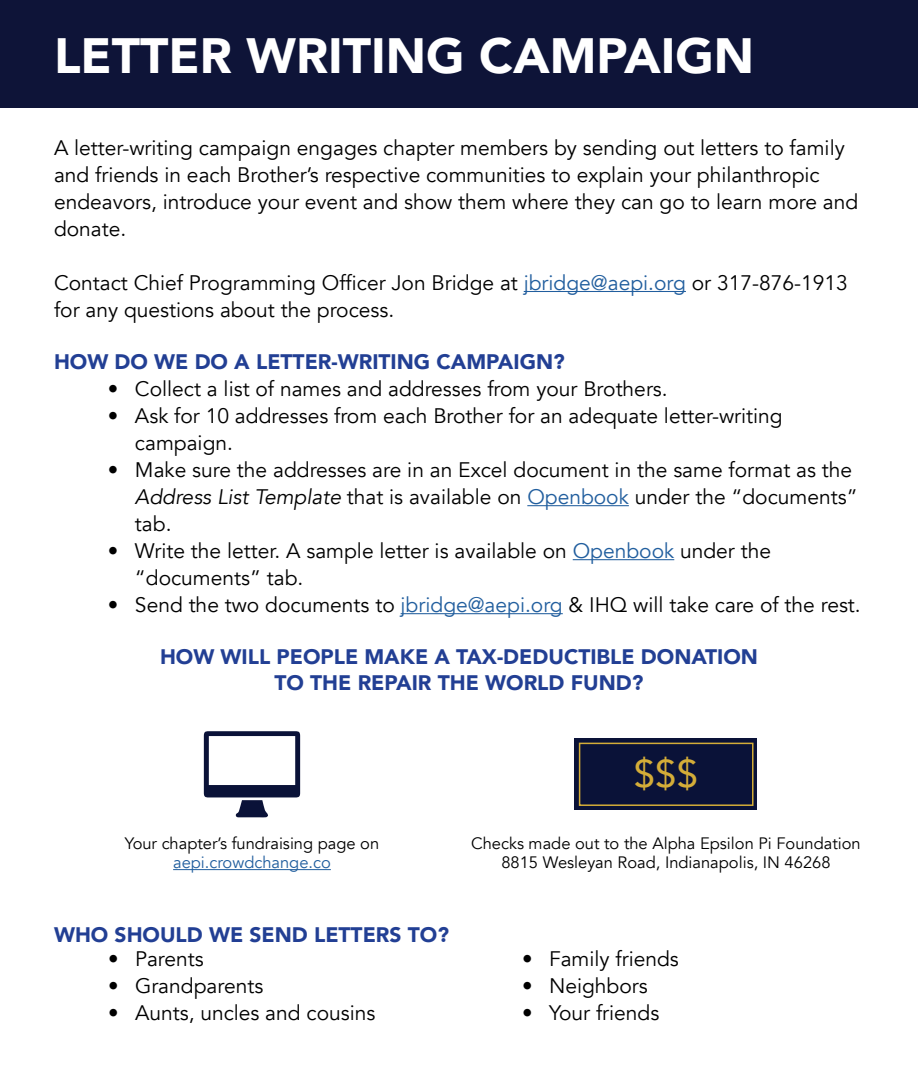
<style>
.page{position:relative;width:918px;height:1080px;background:#fff}
.page>*{position:absolute;margin:0;border:0;box-sizing:border-box;transform-origin:0 0}
.t1{font:900 49.5px "Avenir";color:#fff}
.t2{font:38.7px "Avenir";color:#d4ad38}
.t3{font:21px/27px "Avenir";color:#000}
.t4{font:900 21px/25.2px "Avenir";color:#223f94;text-align:center}
.t5{font:16.5px/19.5px "Avenir";color:#000;text-align:center}
.t6{font:16.5px "Avenir";color:#215e9e}
.s1{color:#215e9e}
.s2{font-style:italic}
</style>
<div class="page">
<div style="left:0;top:0;width:918px;height:108px;background:#0e1438"></div>
<hr style="left:524px;top:291px;width:162px;height:1px;background:#215e9e">
<hr style="left:527px;top:505px;width:102px;height:1px;background:#215e9e">
<hr style="left:573px;top:559px;width:101px;height:1px;background:#215e9e">
<hr style="left:401px;top:613px;width:162px;height:1px;background:#215e9e">
<svg style="left:204px;top:731px;width:96px;height:86px"></svg>
<div style="left:575px;top:739px;width:182px;height:71px;background:#0a1238"></div>
<div style="left:579px;top:743px;width:175px;height:63px;border:2px solid #d4ad38"></div>
<hr style="left:173px;top:869px;width:158px;height:1px;background:#215e9e">
<hr style="left:917px;top:54px;width:1px;height:108px;background:#d3ae32">
<h1 class="t1" style="left:54px;top:24px;width:702px">LETTER WRITING CAMPAIGN</h1>
<p class="t3" style="left:54px;top:135px;width:806px">A letter-writing campaign engages chapter members by sending out letters to family and friends in each Brother’s respective communities to explain your philanthropic endeavors, introduce your event and show them where they can go to learn more and donate.</p>
<p class="t3" style="left:54px;top:270px;width:795px">Contact Chief Programming Officer Jon Bridge at <span class="s1">jbridge@aepi.org</span> or 317-876-1913 for any questions about the process.</p>
<p class="t4" style="left:54px;top:350px;width:512px">HOW DO WE DO A LETTER-WRITING CAMPAIGN?</p>
<p class="t3" style="left:108px;top:376px;width:561px">• Collect a list of names and addresses from your Brothers.</p>
<p class="t3" style="left:135px;top:403px;width:649px;text-indent:-27px">• Ask for 10 addresses from each Brother for an adequate letter-writing campaign.</p>
<p class="t3" style="left:135px;top:457px;width:724px;text-indent:-27px">• Make sure the addresses are in an Excel document in the same format as the<br><span class="s2">Address List Template</span> that is available on <span class="s1">Openbook</span> under the “documents” tab.</p>
<p class="t3" style="left:135px;top:538px;width:638px;text-indent:-27px">• Write the letter. A sample letter is available on <span class="s1">Openbook</span> under the “documents” tab.</p>
<p class="t3" style="left:108px;top:592px;width:754px">• Send the two documents to <span class="s1">jbridge@aepi.org</span> &amp; IHQ will take care of the rest.</p>
<p class="t4" style="left:160px;top:645px;width:599px">HOW WILL PEOPLE MAKE A TAX-DEDUCTIBLE DONATION<br>TO THE REPAIR THE WORLD FUND?</p>
<p class="t5" style="left:125px;top:834px;width:256px">Your chapter’s fundraising page on</p>
<p class="t6" style="left:173px;top:852px;width:159px">aepi.crowdchange.co</p>
<p class="t4" style="left:54px;top:922px;width:397px">WHO SHOULD WE SEND LETTERS TO?</p>
<p class="t3" style="left:108px;top:946px;width:97px">• Parents</p>
<p class="t3" style="left:108px;top:973px;width:157px">• Grandparents</p>
<p class="t3" style="left:108px;top:1000px;width:269px">• Aunts, uncles and cousins</p>
<h2 class="t2" style="left:633px;top:748px;width:66px">$$$</h2>
<p class="t5" style="left:471px;top:834px;width:391px">Checks made out to the Alpha Epsilon Pi Foundation<br>8815 Wesleyan Road, Indianapolis, IN 46268</p>
<p class="t3" style="left:522px;top:946px;width:158px">• Family friends</p>
<p class="t3" style="left:522px;top:973px;width:127px">• Neighbors</p>
<p class="t3" style="left:522px;top:1000px;width:139px">• Your friends</p>
</div>
